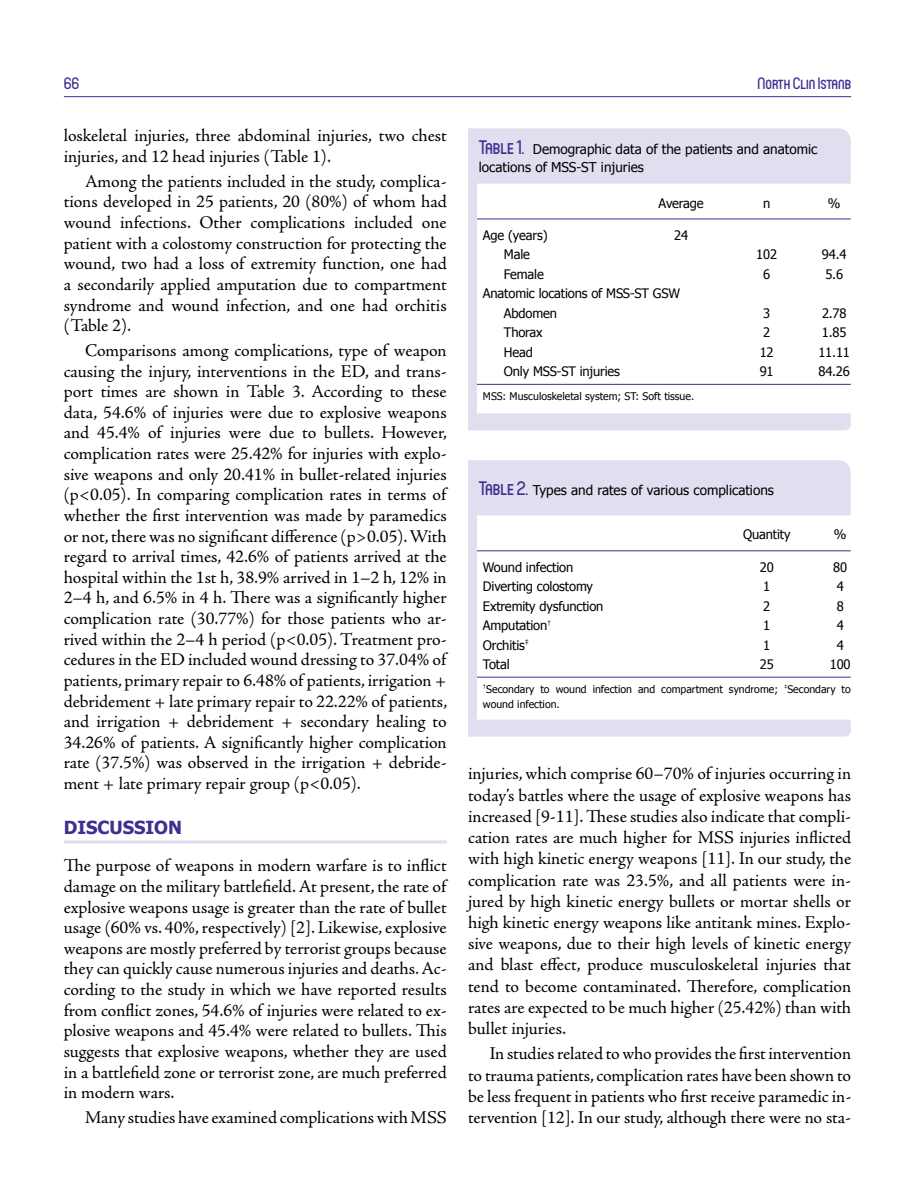
<style>
.page{position:relative;width:915px;height:1191px;background:#fff}
.page>*{position:absolute;margin:0;border:0;box-sizing:border-box;transform-origin:0 0}
.t1{font:18px/20.5px "Adobe Jenson Pro";letter-spacing:-.005em;color:#000;text-align:justify}
.t2{font:700 18px "Tahoma";color:#3c3091}
.t3{font:500 16.5px "Circula";color:#3c3091}
.t4{font:13.5px/18px "Tahoma";color:#000}
.t5{font:13.05px/19.5px "Tahoma";letter-spacing:-.01em;color:#000}
.t6{font:10.5px/15px "Tahoma";color:#000}
.s1{font-family:"Circula";font-weight:500;font-size:19.5px;color:#3c3091}
</style>
<div class="page">
<hr style="left:64px;top:840px;width:382px;height:3px;background:#e1dfef">
<div style="left:468px;top:413px;width:382px;height:17px;background:#e1dfef"></div>
<div style="left:468px;top:128px;width:382px;height:56px;background:#e1dfef"></div>
<hr style="left:468px;top:384px;width:382px;height:1px;background:#3c3091">
<hr style="left:468px;top:219px;width:382px;height:1px;background:#3c3091">
<div style="left:468px;top:719px;width:382px;height:17px;background:#e1dfef"></div>
<div style="left:468px;top:460px;width:382px;height:55px;background:#e1dfef"></div>
<hr style="left:468px;top:677px;width:382px;height:1px;background:#3c3091">
<hr style="left:468px;top:550px;width:382px;height:1px;background:#3c3091">
<div style="left:468px;top:177px;width:8px;height:245px;background:#e1dfef"></div>
<div style="left:468px;top:509px;width:8px;height:219px;background:#e1dfef"></div>
<hr style="left:64px;top:96px;width:786px;height:1px;background:#3c3091">
<p class="t3" style="left:64px;top:73px;width:17px">66</p>
<p class="t3" style="left:757px;top:73px;width:95px">North Clin Istanb</p>
<p class="t1" style="left:64px;top:126px;width:384px">loskeletal injuries, three abdominal injuries, two chest injuries, and 12 head injuries (Table 1).</p>
<p class="t1" style="left:64px;top:171px;width:384px;text-indent:21px">Among the patients included in the study, complica&shy;tions developed in 25 patients, 20 (80%) of whom had wound infections. Other complications included one patient with a colostomy construction for protecting the wound, two had a loss of extremity function, one had a secondarily applied amputation due to compartment syndrome and wound infection, and one had orchitis (Table 2).</p>
<p class="t1" style="left:64px;top:340px;width:385px;text-indent:21px">Comparisons among complications, type of weapon causing the injury, interventions in the ED, and trans&shy;port times are shown in Table 3. According to these data, 54.6% of injuries were due to explosive weapons and 45.4% of injuries were due to bullets. However, complication rates were 25.42% for injuries with explo&shy;sive weapons and only 20.41% in bullet-related injuries (p&lt;0.05). In comparing complication rates in terms of whether the first intervention was made by paramedics or not, there was no significant difference (p&gt;0.05). With regard to arrival times, 42.6% of patients arrived at the hospital within the 1st h, 38.9% arrived in 1–2 h, 12% in 2–4 h, and 6.5% in 4 h. There was a significantly higher complication rate (30.77%) for those patients who ar&shy;rived within the 2–4 h period (p&lt;0.05). Treatment pro&shy;cedures in the ED included wound dressing to 37.04% of patients, primary repair to 6.48% of patients, irrigation + debridement + late primary repair to 22.22% of patients, and irrigation + debridement + secondary healing to 34.26% of patients. A significantly higher complication rate (37.5%) was observed in the irrigation + debride&shy;ment + late primary repair group (p&lt;0.05).</p>
<p class="t2" style="left:64px;top:814px;width:120px">DISCUSSION</p>
<p class="t1" style="left:64px;top:855px;width:384px">The purpose of weapons in modern warfare is to inflict damage on the military battlefield. At present, the rate of explosive weapons usage is greater than the rate of bullet usage (60% vs. 40%, respectively) [2]. Likewise, explosive weapons are mostly preferred by terrorist groups because they can quickly cause numerous injuries and deaths. Ac&shy;cording to the study in which we have reported results from conflict zones, 54.6% of injuries were related to ex&shy;plosive weapons and 45.4% were related to bullets. This suggests that explosive weapons, whether they are used in a battlefield zone or terrorist zone, are much preferred in modern wars.</p>
<p class="t1" style="left:85px;top:1107px;width:363px">Many studies have examined complications with MSS</p>
<p class="t4" style="left:478px;top:140px;width:340px"><span class="s1">Table 1.</span> Demographic data of the patients and anatomic locations of MSS-ST injuries</p>
<p class="t5" style="left:658px;top:192px;width:47px">Average</p>
<p class="t5" style="left:762px;top:192px;width:9px">n</p>
<p class="t5" style="left:827px;top:192px;width:14px">%</p>
<p class="t5" style="left:483px;top:225px;width:66px">Age (years)</p>
<p class="t5" style="left:674px;top:225px;width:15px">24</p>
<p class="t5" style="left:503px;top:244px;width:28px">Male</p>
<p class="t5" style="left:756px;top:244px;width:22px">102</p>
<p class="t5" style="left:821px;top:244px;width:26px">94.4</p>
<p class="t5" style="left:503px;top:264px;width:41px">Female</p>
<p class="t5" style="left:763px;top:264px;width:9px">6</p>
<p class="t5" style="left:825px;top:264px;width:19px">5.6</p>
<p class="t5" style="left:503px;top:283px;width:178px;text-indent:-21px">Anatomic locations of MSS-ST GSW<br>Abdomen</p>
<p class="t5" style="left:763px;top:303px;width:9px">3</p>
<p class="t5" style="left:821px;top:303px;width:26px">2.78</p>
<p class="t5" style="left:503px;top:322px;width:40px">Thorax</p>
<p class="t5" style="left:762px;top:322px;width:9px">2</p>
<p class="t5" style="left:821px;top:322px;width:26px">1.85</p>
<p class="t5" style="left:503px;top:342px;width:31px">Head</p>
<p class="t5" style="left:759px;top:342px;width:15px">12</p>
<p class="t5" style="left:818px;top:342px;width:33px">11.11</p>
<p class="t5" style="left:503px;top:361px;width:118px">Only MSS-ST injuries</p>
<p class="t5" style="left:759px;top:361px;width:15px">91</p>
<p class="t5" style="left:818px;top:361px;width:33px">84.26</p>
<p class="t6" style="left:483px;top:388px;width:213px">MSS: Musculoskeletal system; ST: Soft tissue.</p>
<p class="t4" style="left:478px;top:480px;width:296px"><span class="s1">Table 2.</span> Types and rates of various complications</p>
<p class="t5" style="left:742px;top:524px;width:49px">Quantity</p>
<p class="t5" style="left:833px;top:524px;width:14px">%</p>
<p class="t5" style="left:483px;top:556px;width:92px">Wound infection</p>
<p class="t5" style="left:759px;top:556px;width:15px">20</p>
<p class="t5" style="left:833px;top:556px;width:15px">80</p>
<p class="t5" style="left:483px;top:576px;width:112px">Diverting colostomy</p>
<p class="t5" style="left:763px;top:576px;width:9px">1</p>
<p class="t5" style="left:836px;top:576px;width:9px">4</p>
<p class="t5" style="left:483px;top:595px;width:122px">Extremity dysfunction</p>
<p class="t5" style="left:763px;top:595px;width:9px">2</p>
<p class="t5" style="left:836px;top:595px;width:9px">8</p>
<p class="t5" style="left:483px;top:615px;width:70px">Amputation<sup>†</sup></p>
<p class="t5" style="left:763px;top:615px;width:9px">1</p>
<p class="t5" style="left:836px;top:615px;width:9px">4</p>
<p class="t5" style="left:482px;top:634px;width:48px">Orchitis<sup>‡</sup></p>
<p class="t5" style="left:763px;top:634px;width:9px">1</p>
<p class="t5" style="left:836px;top:634px;width:9px">4</p>
<p class="t5" style="left:482px;top:654px;width:28px">Total</p>
<p class="t5" style="left:759px;top:654px;width:15px">25</p>
<p class="t5" style="left:829px;top:654px;width:22px">100</p>
<p class="t6" style="left:483px;top:681px;width:369px"><sup>†</sup>Secondary to wound infection and compartment syndrome; <sup>‡</sup>Secondary to wound infection.</p>
<p class="t1" style="left:468px;top:763px;width:384px;line-height:21.1px">injuries, which comprise 60–70% of injuries occurring in today’s battles where the usage of explosive weapons has increased [9-11]. These studies also indicate that compli&shy;cation rates are much higher for MSS injuries inflicted with high kinetic energy weapons [11]. In our study, the complication rate was 23.5%, and all patients were in&shy;jured by high kinetic energy bullets or mortar shells or high kinetic energy weapons like antitank mines. Explo&shy;sive weapons, due to their high levels of kinetic energy and blast effect, produce musculoskeletal injuries that tend to become contaminated. Therefore, complication rates are expected to be much higher (25.42%) than with bullet injuries.</p>
<p class="t1" style="left:468px;top:1043px;width:384px;line-height:21.1px;text-indent:21px">In studies related to who provides the first intervention to trauma patients, complication rates have been shown to be less frequent in patients who first receive paramedic in&shy;tervention [12]. In our study, although there were no sta-</p>
</div>
